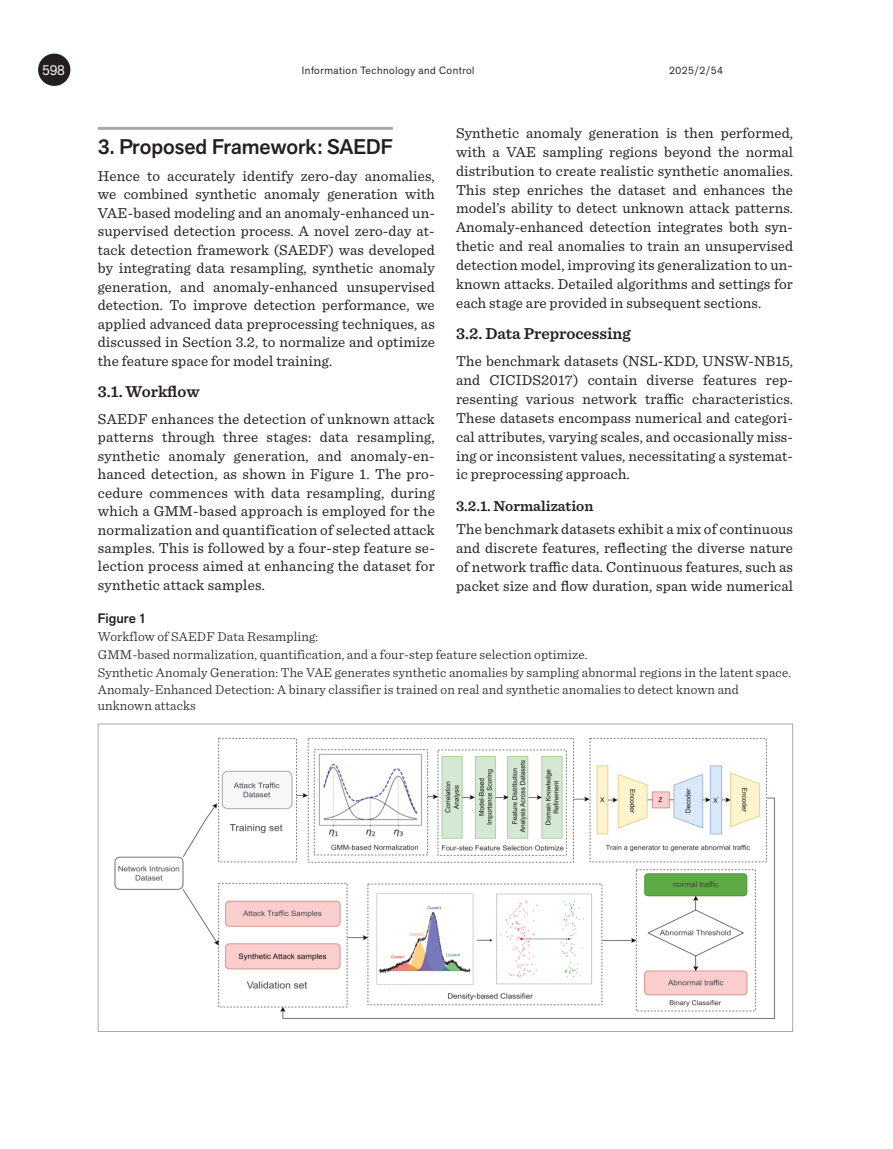
<style>
.page{position:relative;width:893px;height:1149px;background:#fff}
.page>*{position:absolute;margin:0;border:0;box-sizing:border-box;transform-origin:0 0}
.t1{font:500 21px "Akzid Grtsk Next";color:#231f20}
.t2{font:600 16.5px "Sentinel";color:#231f20}
.t3{font:15px/18.5px "Sentinel";letter-spacing:.01em;color:#231f20;text-align:justify}
.t4{font:600 15px "Sentinel";color:#231f20}
.t5{font:14.1px "Akzid Grtsk Next";color:#fff}
.t6{font:300 13.5px/17.9px "Sentinel";letter-spacing:.01em;color:#231f20}
.t7{font:500 13.5px "Akzid Grtsk Next";color:#231f20}
.t8{font:10.5px "Akzid Grtsk Next";letter-spacing:.05em;color:#231f20}
</style>
<div class="page">
<div style="left:38px;top:54px;width:32px;height:32px;background:#231f20;border-radius:50%"></div>
<hr style="left:98px;top:127px;width:295px;height:3px;background:#a8a9ad">
<img style="left:114px;top:737px;width:661px;height:282px">
<p class="t5" style="left:42px;top:61px;width:24px">598</p>
<p class="t8" style="left:302px;top:63px;width:174px">Information Technology and Control</p>
<p class="t8" style="left:669px;top:63px;width:55px">2025/2/54</p>
<h1 class="t1" style="left:98px;top:133px;width:297px">3. Proposed Framework: SAEDF</h1>
<p class="t3" style="left:98px;top:166px;width:338px">Hence to accurately identify zero-day anomalies, we combined synthetic anomaly generation with VAE-based modeling and an anomaly-enhanced un&shy;supervised detection process. A novel zero-day at&shy;tack detection framework (SAEDF) was developed by integrating data resampling, synthetic anomaly generation, and anomaly-enhanced unsupervised detection. To improve detection performance, we applied advanced data preprocessing techniques, as discussed in Section 3.2, to normalize and optimize the feature space for model training.</p>
<p class="t2" style="left:98px;top:378px;width:103px">3.1. Workflow</p>
<p class="t3" style="left:98px;top:408px;width:339px">SAEDF enhances the detection of unknown attack patterns through three stages: data resampling, synthetic anomaly generation, and anomaly-en&shy;hanced detection, as shown in Figure 1. The pro&shy;cedure commences with data resampling, during which a GMM-based approach is employed for the normalization and quantification of selected attack samples. This is followed by a four-step feature se&shy;lection process aimed at enhancing the dataset for synthetic attack samples.</p>
<p class="t3" style="left:456px;top:123px;width:338px">Synthetic anomaly generation is then performed, with a VAE sampling regions beyond the normal distribution to create realistic synthetic anomalies.<br>This step enriches the dataset and enhances the model’s ability to detect unknown attack patterns.<br>Anomaly-enhanced detection integrates both syn&shy;thetic and real anomalies to train an unsupervised detection model, improving its generalization to un&shy;known attacks. Detailed algorithms and settings for each stage are provided in subsequent sections.</p>
<p class="t2" style="left:456px;top:321px;width:176px">3.2. Data Preprocessing</p>
<p class="t3" style="left:456px;top:351px;width:339px">The benchmark datasets (NSL-KDD, UNSW-NB15, and CICIDS2017) contain diverse features rep&shy;resenting various network traffic characteristics.<br>These datasets encompass numerical and categori&shy;cal attributes, varying scales, and occasionally miss&shy;ing or inconsistent values, necessitating a systemat&shy;ic preprocessing approach.</p>
<p class="t4" style="left:456px;top:494px;width:139px">3.2.1. Normalization</p>
<p class="t3" style="left:456px;top:518px;width:339px">The benchmark datasets exhibit a mix of continuous and discrete features, reflecting the diverse nature of network traffic data. Continuous features, such as packet size and flow duration, span wide numerical</p>
<p class="t7" style="left:98px;top:609px;width:50px">Figure 1</p>
<p class="t6" style="left:98px;top:626px;width:695px">Workflow of SAEDF Data Resampling:<br>GMM-based normalization, quantification, and a four-step feature selection optimize.<br>Synthetic Anomaly Generation: The VAE generates synthetic anomalies by sampling abnormal regions in the latent space.<br>Anomaly-Enhanced Detection: A binary classifier is trained on real and synthetic anomalies to detect known and</p>
<p class="t6" style="left:98px;top:695px;width:100px">unknown attacks</p>
</div>
